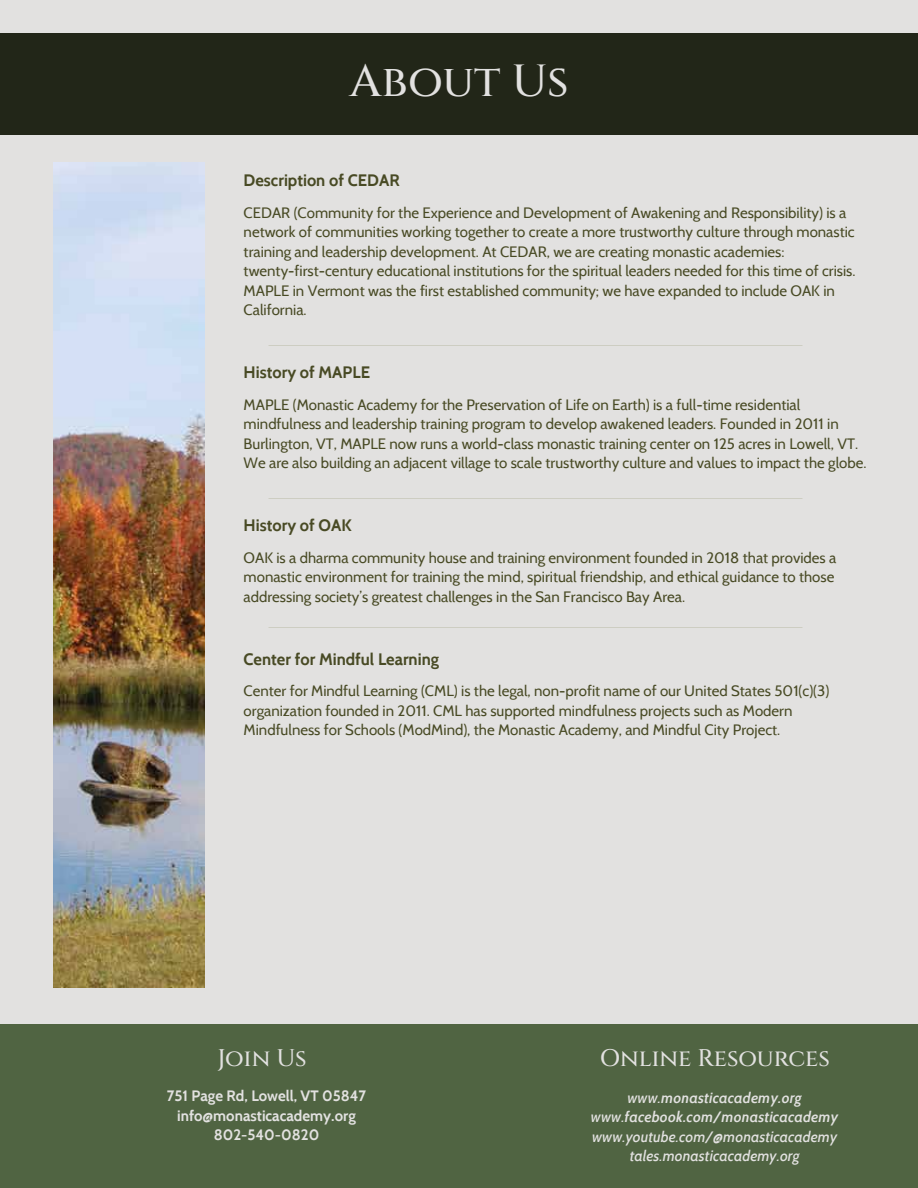
<style>
.page{position:relative;width:918px;height:1188px;background:#e2e1e0}
.page>*{position:absolute;margin:0;border:0;box-sizing:border-box;transform-origin:0 0}
.t1{font:500 45px "Cinzel";color:#e2e1e0}
.t2{font:500 24px "Cinzel";color:#e2e1e0}
.t3{font:700 16.5px "Cabin";color:#484a24}
.t4{font:15px/19.5px "Cabin";color:#484a24}
.t5{font:italic 500 15px/19.5px "Cabin";color:#e2e1e0;text-align:center}
.t6{font:700 15px/19.5px "Cabin";color:#e2e1e0;text-align:center}
.s1{font-weight:600}
</style>
<div class="page">
<div style="left:0;top:33px;width:918px;height:102px;background:#222618"></div>
<div style="left:0;top:1025px;width:918px;height:163px;background:#506442"></div>
<img style="left:53px;top:163px;width:152px;height:825px">
<h1 class="t1" style="left:349px;top:52px;width:221px">About Us</h1>
<p class="t3" style="left:244px;top:171px;width:158px">Description of CEDAR</p>
<p class="t4" style="left:244px;top:203px;width:613px">CEDAR (Community for the Experience and Development of Awakening and Responsibility) is a network of communities working together to create a more trustworthy culture through monastic training and leadership development. At CEDAR, we are creating monastic academies: twenty-first-century educational institutions for the spiritual leaders needed for this time of crisis.<br>MAPLE in Vermont was the first established community; we have expanded to include OAK in California.</p>
<p class="t3" style="left:244px;top:363px;width:128px">History of MAPLE</p>
<p class="t4" style="left:244px;top:395px;width:624px">MAPLE (Monastic Academy for the Preservation of Life on Earth) is a full-time residential mindfulness and leadership training program to develop awakened leaders. Founded in 2011 in Burlington, VT, MAPLE now runs a world-class monastic training center on 125 acres in Lowell, VT.<br>We are also building an adjacent village to scale trustworthy culture and values to impact the globe.</p>
<p class="t3" style="left:244px;top:516px;width:110px">History of OAK</p>
<p class="t4" style="left:244px;top:548px;width:594px">OAK is a dharma community house and training environment founded in 2018 that provides a monastic environment for training the mind, spiritual friendship, and ethical guidance to those addressing society’s greatest challenges in the San Francisco Bay Area.</p>
<p class="t3" style="left:244px;top:649px;width:197px">Center for Mindful Learning</p>
<p class="t4" style="left:244px;top:681px;width:587px">Center for Mindful Learning (CML) is the legal, non-profit name of our United States 501(c)(3) organization founded in 2011. CML has supported mindfulness projects such as Modern<br>Mindfulness for Schools (ModMind), the Monastic Academy, and Mindful City Project.</p>
<h2 class="t2" style="left:217px;top:1043px;width:91px">Join Us</h2>
<p class="t6" style="left:167px;top:1086px;width:201px">751 Page Rd, Lowell, VT 05847 info@monasticacademy.org<br>802-540-0820</p>
<h2 class="t2" style="left:600px;top:1043px;width:232px">Online Resources</h2>
<p class="t5" style="left:591px;top:1088px;width:249px">www.<span class="s1">monasticacademy.org </span>www.<span class="s1">facebook.com/monasticacademy </span>www.youtube.com/@monasticacademy tales.monasticacademy.org</p>
</div>
